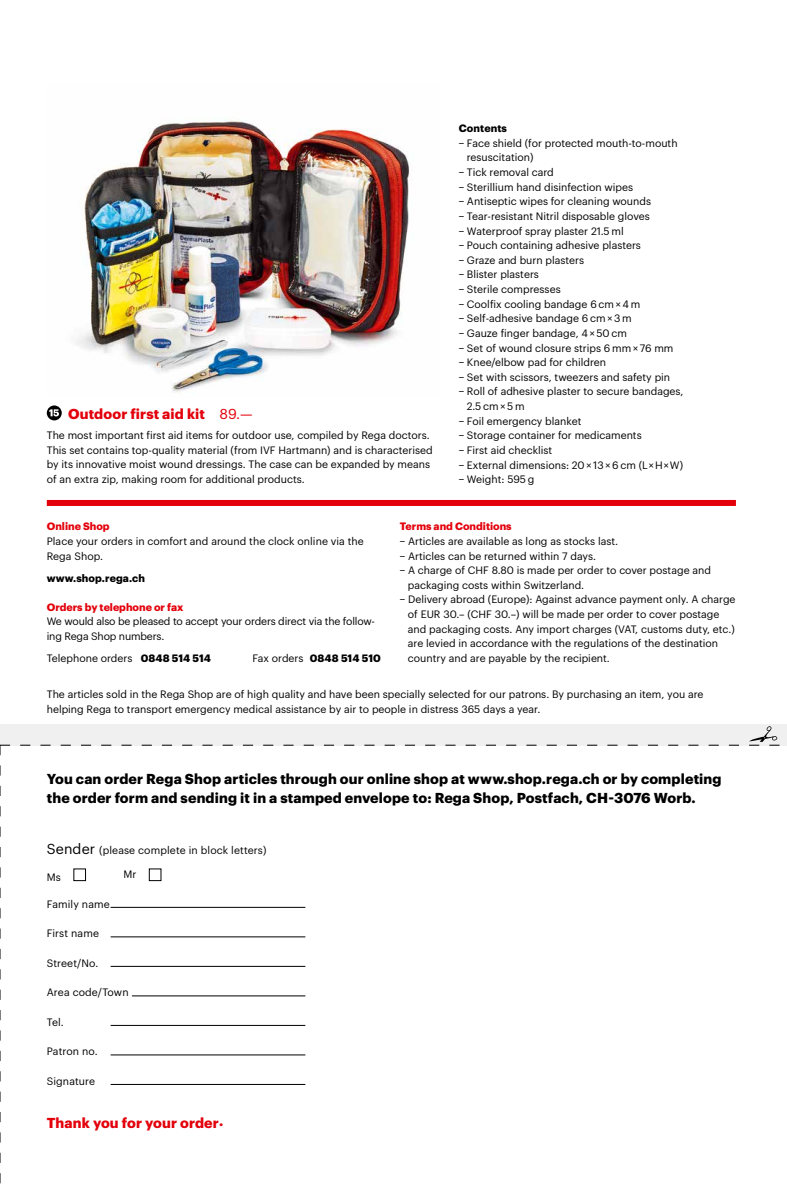
<style>
.page{position:relative;width:787px;height:1191px;background:#fff}
.page>*{position:absolute;margin:0;border:0;box-sizing:border-box;transform-origin:0 0}
.t1{font:700 14.1px/19.5px "Graphik";letter-spacing:.01em;color:#000}
.t2{font:700 14.1px "Graphik";letter-spacing:.01em;color:#e3000b}
.t3{font:10.5px/14.7px "Graphik";color:#000}
.t4{font:700 10.5px "Graphik";color:#e3000b}
.t5{font:700 10.5px "Graphik";letter-spacing:.01em;color:#000}
.s1{font-weight:400}
.s2{font-weight:700}
.s3{font-size:14.1px}
</style>
<div class="page">
<svg style="left:47px;top:405px;width:15px;height:15px"></svg>
<svg style="left:49px;top:409px;width:10px;height:7px"></svg>
<div style="left:47px;top:500px;width:689px;height:6px;background:#e3000b"></div>
<div style="left:0;top:724px;width:787px;height:21px;background:#f0f0f0"></div>
<svg style="left:0;top:726px;width:787px;height:458px"></svg>
<img style="left:76px;top:120px;width:334px;height:273px">
<h3 class="t2" style="left:68px;top:403px;width:186px">Outdoor first aid kit <span class="s1">89.—</span></h3>
<p class="t3" style="left:47px;top:427px;width:387px">The most important first aid items for outdoor use, compiled by Rega doctors.<br>This set contains top-quality material (from IVF Hartmann) and is characterised by its innovative moist wound dressings. The case can be expanded by means of an extra zip, making room for additional products.</p>
<p class="t5" style="left:459px;top:120px;width:50px">Contents</p>
<p class="t3" style="left:467px;top:135px;width:212px;text-indent:-8px">− Face shield (for protected mouth-to-mouth resuscitation)</p>
<p class="t3" style="left:459px;top:164px;width:97px">− Tick removal card</p>
<p class="t3" style="left:459px;top:179px;width:176px">− Sterillium hand disinfection wipes</p>
<p class="t3" style="left:459px;top:193px;width:194px">− Antiseptic wipes for cleaning wounds</p>
<p class="t3" style="left:459px;top:208px;width:193px">− Tear-resistant Nitril disposable gloves</p>
<p class="t3" style="left:459px;top:222px;width:166px">− Waterproof spray plaster 21.5 ml</p>
<p class="t3" style="left:459px;top:237px;width:184px">− Pouch containing adhesive plasters</p>
<p class="t3" style="left:459px;top:252px;width:127px">− Graze and burn plasters</p>
<p class="t3" style="left:459px;top:266px;width:82px">− Blister plasters</p>
<p class="t3" style="left:459px;top:281px;width:103px">− Sterile compresses</p>
<p class="t3" style="left:459px;top:296px;width:183px">− Coolfix cooling bandage 6 cm × 4 m</p>
<p class="t3" style="left:459px;top:310px;width:174px">− Self-adhesive bandage 6 cm × 3 m</p>
<p class="t3" style="left:459px;top:325px;width:170px">− Gauze finger bandage, 4 × 50 cm</p>
<p class="t3" style="left:459px;top:339px;width:216px">− Set of wound closure strips 6 mm × 76 mm</p>
<p class="t3" style="left:459px;top:354px;width:149px">− Knee/elbow pad for children</p>
<p class="t3" style="left:459px;top:369px;width:213px">− Set with scissors, tweezers and safety pin</p>
<p class="t3" style="left:467px;top:383px;width:218px;text-indent:-8px">− Roll of adhesive plaster to secure bandages,<br>2.5cm×5m</p>
<p class="t3" style="left:459px;top:413px;width:124px">− Foil emergency blanket</p>
<p class="t3" style="left:459px;top:427px;width:184px">− Storage container for medicaments</p>
<p class="t3" style="left:459px;top:442px;width:95px">− First aid checklist</p>
<p class="t3" style="left:459px;top:456px;width:226px">− External dimensions: 20 × 13 × 6 cm (L × H × W)</p>
<p class="t3" style="left:459px;top:471px;width:77px">− Weight: 595 g</p>
<h3 class="t4" style="left:47px;top:518px;width:64px">Online Shop</h3>
<p class="t3" style="left:47px;top:533px;width:318px">Place your orders in comfort and around the clock online via the<br>Rega Shop.</p>
<p class="t5" style="left:47px;top:569px;width:100px">www.shop.rega.ch</p>
<h3 class="t4" style="left:47px;top:599px;width:138px">Orders by telephone or fax</h3>
<p class="t3" style="left:47px;top:613px;width:328px">We would also be pleased to accept your orders direct via the follow&shy;ing Rega Shop numbers.</p>
<p class="t3" style="left:47px;top:650px;width:166px">Telephone orders <span class="s2">0848 514 514</span></p>
<p class="t5" style="left:252px;top:650px;width:130px"><span class="s1">Fax orders</span> 0848 514 510</p>
<h3 class="t4" style="left:400px;top:518px;width:113px">Terms and Conditions</h3>
<p class="t3" style="left:400px;top:533px;width:220px">− Articles are available as long as stocks last.</p>
<p class="t3" style="left:400px;top:547px;width:198px">− Articles can be returned within 7 days.</p>
<p class="t3" style="left:408px;top:562px;width:304px;text-indent:-8px">− A charge of CHF 8.80 is made per order to cover postage and packaging costs within Switzerland.</p>
<p class="t3" style="left:408px;top:591px;width:329px;text-indent:-8px">− Delivery abroad (Europe): Against advance payment only. A charge of EUR 30.– (CHF 30.–) will be made per order to cover postage and packaging costs. Any import charges (VAT, customs duty, etc.) are levied in accordance with the regulations of the destination country and are payable by the recipient.</p>
<p class="t3" style="left:47px;top:686px;width:658px">The articles sold in the Rega Shop are of high quality and have been specially selected for our patrons. By purchasing an item, you are helping Rega to transport emergency medical assistance by air to people in distress 365 days a year.</p>
<p class="t1" style="left:47px;top:767px;width:676px">You can order Rega Shop articles through our online shop at www.shop.rega.ch or by completing the order form and sending it in a stamped envelope to: Rega Shop, Postfach, CH-3076 Worb.</p>
<p class="t3" style="left:47px;top:842px;width:221px"><span class="s3">Sender</span> (please complete in block letters)</p>
<p class="t3" style="left:47px;top:869px;width:16px">Ms</p>
<p class="t3" style="left:123px;top:866px;width:15px">Mr</p>
<p class="t3" style="left:47px;top:895px;width:64px">Family name</p>
<p class="t3" style="left:47px;top:925px;width:54px">First name</p>
<p class="t3" style="left:47px;top:954px;width:53px">Street/No.</p>
<p class="t3" style="left:47px;top:984px;width:83px">Area code/Town</p>
<p class="t3" style="left:47px;top:1013px;width:19px">Tel.</p>
<p class="t3" style="left:47px;top:1043px;width:52px">Patron no.</p>
<p class="t3" style="left:47px;top:1072px;width:50px">Signature</p>
<p class="t2" style="left:47px;top:1111px;width:178px">Thank you for your order.</p>
</div>
